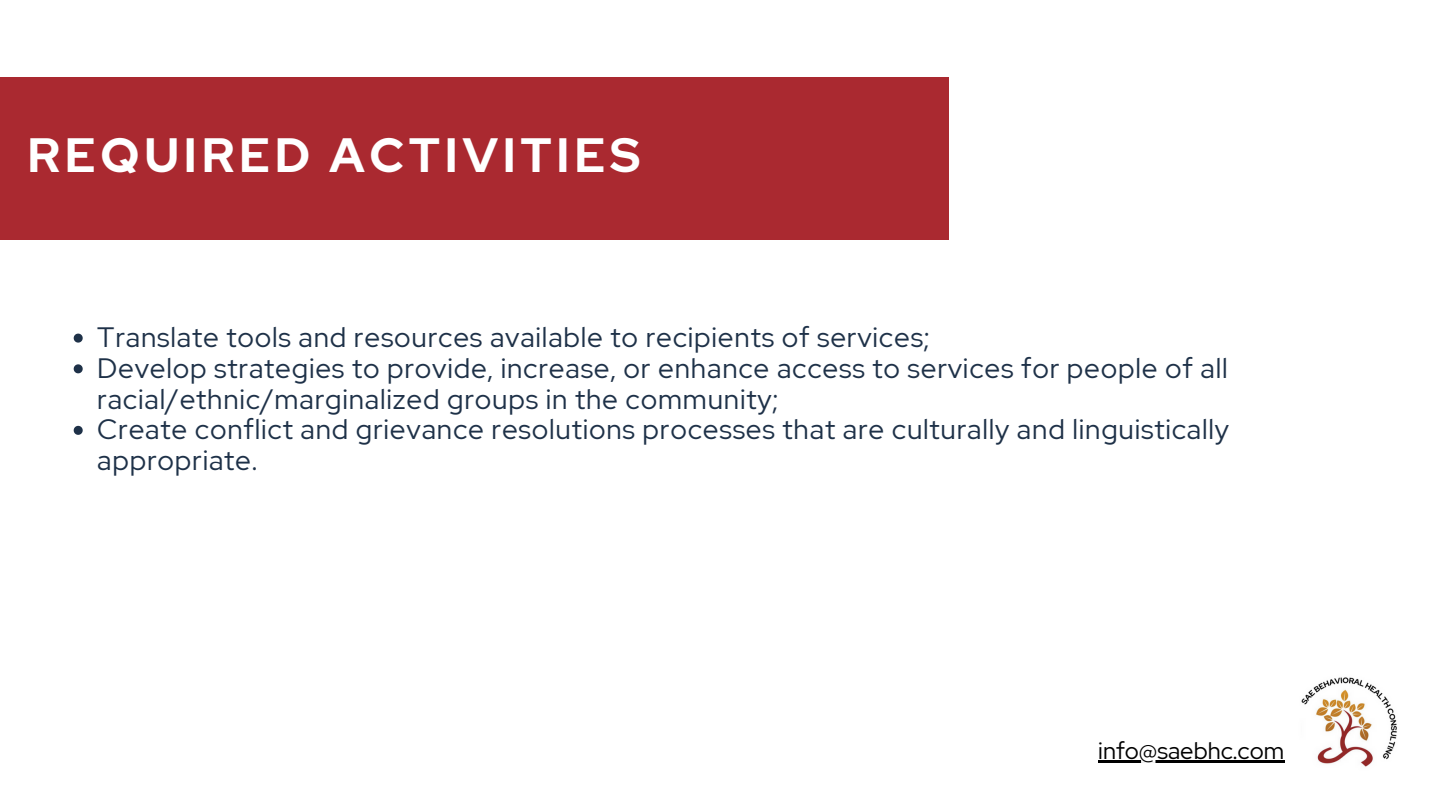
<style>
.page{position:relative;width:1440px;height:810px;background:#fff}
.page>*{position:absolute;margin:0;border:0;box-sizing:border-box;transform-origin:0 0}
.t1{font:700 48px "Red Hat Display";letter-spacing:.1em;color:#fff}
.t2{font:28px/30.8px "Red Hat Display";letter-spacing:.03em;color:#1e3148}
.t3{font:23.8px "Red Hat Display";color:#000}
</style>
<div class="page">
<div style="left:0;top:77px;width:948px;height:163px;background:#aa2930"></div>
<svg style="left:74px;top:334px;width:9px;height:9px"></svg>
<svg style="left:74px;top:364px;width:9px;height:9px"></svg>
<svg style="left:74px;top:426px;width:9px;height:9px"></svg>
<img style="left:1301px;top:677px;width:96px;height:90px">
<hr style="left:1098px;top:760px;width:186px;height:2px;background:#000">
<h1 class="t1" style="left:27px;top:123px;width:615px">REQUIRED ACTIVITIES</h1>
<p class="t2" style="left:97px;top:322px;width:1133px">Translate tools and resources available to recipients of services;<br>Develop strategies to provide, increase, or enhance access to services for people of all racial/ethnic/marginalized groups in the community;<br>Create conflict and grievance resolutions processes that are culturally and linguistically appropriate.</p>
<p class="t3" style="left:1098px;top:734px;width:188px">info@saebhc.com</p>
</div>
